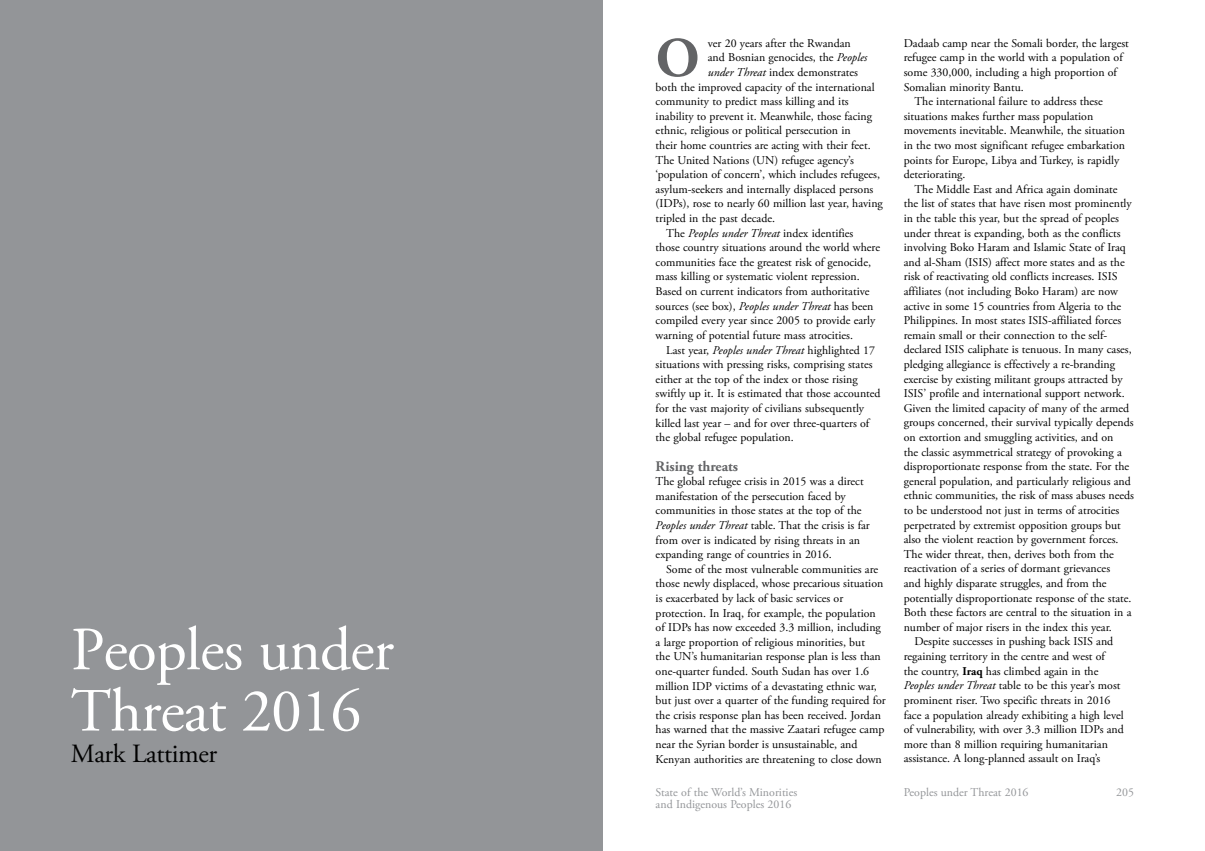
<style>
.page{position:relative;width:1205px;height:851px;background:#fff}
.page>*{position:absolute;margin:0;border:0;box-sizing:border-box;transform-origin:0 0}
.t1{font:61.25px/61.2px "Adobe Garamond Pro";letter-spacing:-.015em;color:#fff}
.t2{font:700 55.88px "Adobe Garamond Pro";color:#636466}
.t3{font:26.25px "Adobe Garamond Pro";letter-spacing:-.015em;color:#000}
.t4{font:700 14.62px "Adobe Garamond Pro";color:#636466}
.t5{font:11.88px/14.6px "Adobe Garamond Pro";color:#000}
.t6{font:11.88px "Adobe Garamond Pro";color:#939598}
.s1{font-style:italic}
.s2{font-weight:700}
</style>
<div class="page">
<div style="left:0;top:0;width:602px;height:850px;background:#939598"></div>
<h1 class="t1" style="left:71px;top:621px;width:324px">Peoples under<br>Threat 2016</h1>
<h3 class="t3" style="left:71px;top:737px;width:148px">Mark Lattimer</h3>
<h2 class="t2" style="left:656px;top:26px;width:46px">O</h2>
<p class="t5" style="left:708px;top:36px;width:144px">ver 20 years after the Rwandan</p>
<p class="t5" style="left:708px;top:51px;width:161px">and Bosnian genocides, the <span class="s1">Peoples</span></p>
<p class="t5" style="left:708px;top:65px;width:152px"><span class="s1">under Threat</span> index demonstrates</p>
<p class="t5" style="left:656px;top:80px;width:220px">both the improved capacity of the international</p>
<p class="t5" style="left:656px;top:94px;width:195px">community to predict mass killing and its</p>
<p class="t5" style="left:656px;top:109px;width:218px">inability to prevent it. Meanwhile, those facing</p>
<p class="t5" style="left:656px;top:124px;width:197px">ethnic, religious or political persecution in</p>
<p class="t5" style="left:656px;top:138px;width:216px">their home countries are acting with their feet.</p>
<p class="t5" style="left:656px;top:153px;width:200px">The United Nations (UN) refugee agency’s</p>
<p class="t5" style="left:656px;top:167px;width:226px">‘population of concern’, which includes refugees,</p>
<p class="t5" style="left:656px;top:182px;width:219px">asylum-seekers and internally displaced persons</p>
<p class="t5" style="left:656px;top:197px;width:229px">(IDPs), rose to nearly 60 million last year, having</p>
<p class="t5" style="left:656px;top:211px;width:121px">tripled in the past decade.</p>
<p class="t5" style="left:666px;top:226px;width:189px">The <span class="s1">Peoples under Threat</span> index identifies</p>
<p class="t5" style="left:656px;top:240px;width:226px">those country situations around the world where</p>
<p class="t5" style="left:656px;top:255px;width:217px">communities face the greatest risk of genocide,</p>
<p class="t5" style="left:656px;top:270px;width:206px">mass killing or systematic violent repression.</p>
<p class="t5" style="left:656px;top:284px;width:215px">Based on current indicators from authoritative</p>
<p class="t5" style="left:656px;top:299px;width:219px">sources (see box), <span class="s1">Peoples under Threat</span> has been</p>
<p class="t5" style="left:656px;top:313px;width:221px">compiled every year since 2005 to provide early</p>
<p class="t5" style="left:656px;top:328px;width:199px">warning of potential future mass atrocities.</p>
<p class="t5" style="left:666px;top:343px;width:210px">Last year, <span class="s1">Peoples under Threat</span> highlighted 17</p>
<p class="t5" style="left:656px;top:357px;width:218px">situations with pressing risks, comprising states</p>
<p class="t5" style="left:656px;top:372px;width:203px">either at the top of the index or those rising</p>
<p class="t5" style="left:656px;top:386px;width:226px">swiftly up it. It is estimated that those accounted</p>
<p class="t5" style="left:656px;top:401px;width:210px">for the vast majority of civilians subsequently</p>
<p class="t5" style="left:656px;top:416px;width:215px">killed last year – and for over three-quarters of</p>
<p class="t5" style="left:656px;top:430px;width:139px">the global refugee population.</p>
<p class="t4" style="left:656px;top:457px;width:84px">Rising threats</p>
<p class="t5" style="left:656px;top:474px;width:216px">The global refugee crisis in 2015 was a direct manifestation of the persecution faced by communities in those states at the top of the <span class="s1">Peoples under Threat</span> table. That the crisis is far from over is indicated by rising threats in an expanding range of countries in 2016.</p>
<p class="t5" style="left:656px;top:562px;width:232px;text-indent:11px">Some of the most vulnerable communities are those newly displaced, whose precarious situation is exacerbated by lack of basic services or protection. In Iraq, for example, the population of IDPs has now exceeded 3.3 million, including a large proportion of religious minorities, but<br>the UN’s humanitarian response plan is less than one-quarter funded. South Sudan has over 1.6 million IDP victims of a devastating ethnic war, but just over a quarter of the funding required for the crisis response plan has been received. Jordan has warned that the massive Zaatari refugee camp near the Syrian border is unsustainable, and Kenyan authorities are threatening to close down</p>
<p class="t5" style="left:904px;top:36px;width:227px">Dadaab camp near the Somali border, the largest</p>
<p class="t5" style="left:904px;top:51px;width:221px">refugee camp in the world with a population of</p>
<p class="t5" style="left:904px;top:65px;width:215px">some 330,000, including a high proportion of</p>
<p class="t5" style="left:904px;top:80px;width:122px">Somalian minority Bantu.</p>
<p class="t5" style="left:914px;top:94px;width:190px">The international failure to address these</p>
<p class="t5" style="left:904px;top:109px;width:191px">situations makes further mass population</p>
<p class="t5" style="left:904px;top:124px;width:223px">movements inevitable. Meanwhile, the situation</p>
<p class="t5" style="left:904px;top:138px;width:223px">in the two most significant refugee embarkation</p>
<p class="t5" style="left:904px;top:153px;width:217px">points for Europe, Libya and Turkey, is rapidly</p>
<p class="t5" style="left:904px;top:167px;width:63px">deteriorating.</p>
<p class="t5" style="left:914px;top:182px;width:205px">The Middle East and Africa again dominate</p>
<p class="t5" style="left:904px;top:197px;width:229px">the list of states that have risen most prominently</p>
<p class="t5" style="left:904px;top:211px;width:217px">in the table this year, but the spread of peoples</p>
<p class="t5" style="left:904px;top:226px;width:218px">under threat is expanding, both as the conflicts</p>
<p class="t5" style="left:904px;top:240px;width:224px">involving Boko Haram and Islamic State of Iraq</p>
<p class="t5" style="left:904px;top:255px;width:222px">and al-Sham (ISIS) affect more states and as the</p>
<p class="t5" style="left:904px;top:270px;width:215px">risk of reactivating old conflicts increases. ISIS</p>
<p class="t5" style="left:904px;top:284px;width:216px">affiliates (not including Boko Haram) are now</p>
<p class="t5" style="left:904px;top:299px;width:219px">active in some 15 countries from Algeria to the</p>
<p class="t5" style="left:904px;top:313px;width:219px">Philippines. In most states ISIS-affiliated forces</p>
<p class="t5" style="left:904px;top:328px;width:205px">remain small or their connection to the self-</p>
<p class="t5" style="left:904px;top:342px;width:229px">declared ISIS caliphate is tenuous. In many cases,</p>
<p class="t5" style="left:904px;top:357px;width:213px">pledging allegiance is effectively a re-branding</p>
<p class="t5" style="left:904px;top:372px;width:220px">exercise by existing militant groups attracted by</p>
<p class="t5" style="left:904px;top:386px;width:222px">ISIS’ profile and international support network.</p>
<p class="t5" style="left:904px;top:401px;width:227px">Given the limited capacity of many of the armed</p>
<p class="t5" style="left:904px;top:415px;width:231px">groups concerned, their survival typically depends</p>
<p class="t5" style="left:904px;top:430px;width:211px">on extortion and smuggling activities, and on</p>
<p class="t5" style="left:904px;top:445px;width:220px">the classic asymmetrical strategy of provoking a</p>
<p class="t5" style="left:904px;top:459px;width:227px">disproportionate response from the state. For the</p>
<p class="t5" style="left:904px;top:474px;width:229px">general population, and particularly religious and</p>
<p class="t5" style="left:904px;top:488px;width:232px">ethnic communities, the risk of mass abuses needs</p>
<p class="t5" style="left:904px;top:503px;width:217px">to be understood not just in terms of atrocities</p>
<p class="t5" style="left:904px;top:518px;width:219px">perpetrated by extremist opposition groups but</p>
<p class="t5" style="left:904px;top:532px;width:216px">also the violent reaction by government forces.</p>
<p class="t5" style="left:904px;top:547px;width:212px">The wider threat, then, derives both from the</p>
<p class="t5" style="left:904px;top:561px;width:208px">reactivation of a series of dormant grievances</p>
<p class="t5" style="left:904px;top:576px;width:204px">and highly disparate struggles, and from the</p>
<p class="t5" style="left:904px;top:591px;width:229px">potentially disproportionate response of the state.</p>
<p class="t5" style="left:904px;top:605px;width:229px">Both these factors are central to the situation in a</p>
<p class="t5" style="left:904px;top:620px;width:210px">number of major risers in the index this year.</p>
<p class="t5" style="left:914px;top:634px;width:200px">Despite successes in pushing back ISIS and</p>
<p class="t5" style="left:904px;top:649px;width:203px">regaining territory in the centre and west of</p>
<p class="t5" style="left:904px;top:664px;width:196px">the country, <span class="s2">Iraq</span> has climbed again in the</p>
<p class="t5" style="left:904px;top:678px;width:218px"><span class="s1">Peoples under Threat</span> table to be this year’s most</p>
<p class="t5" style="left:904px;top:693px;width:208px">prominent riser. Two specific threats in 2016</p>
<p class="t5" style="left:904px;top:707px;width:221px">face a population already exhibiting a high level</p>
<p class="t5" style="left:904px;top:722px;width:222px">of vulnerability, with over 3.3 million IDPs and</p>
<p class="t5" style="left:904px;top:737px;width:206px">more than 8 million requiring humanitarian</p>
<p class="t5" style="left:904px;top:751px;width:198px">assistance. A long-planned assault on Iraq’s</p>
<p class="t6" style="left:656px;top:784px;width:143px">State of the World’s Minorities</p>
<p class="t6" style="left:904px;top:784px;width:126px">Peoples under Threat 2016</p>
<p class="t6" style="left:656px;top:797px;width:137px">and Indigenous Peoples 2016</p>
<p class="t6" style="left:1116px;top:784px;width:19px">205</p>
</div>
